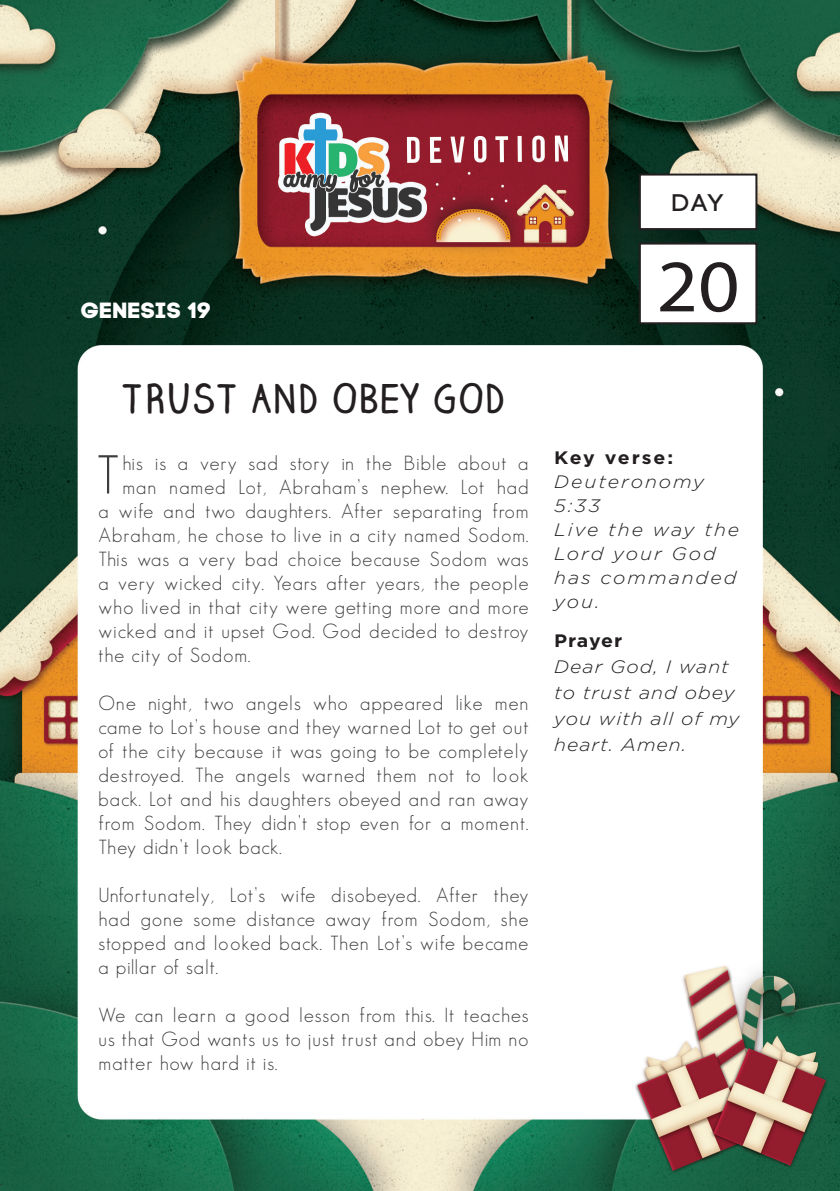
<style>
.page{position:relative;width:840px;height:1191px;background:#fff}
.page>*{position:absolute;margin:0;border:0;box-sizing:border-box;transform-origin:0 0}
.t1{font:74.4px "Myriad Hebrew";color:#231f20;scale:1.08 1}
.t2{font:300 53.6px "Geosans";color:#3e3e3f}
.t3{font:700 38.2px "Claire Hand";letter-spacing:.05em;color:#231f20}
.t4{font:24px "Code Pro";color:#231f20;scale:1.08 1}
.t5{font:22px "Code Pro Bold";letter-spacing:.01em;color:#fff;scale:1.08 1}
.t6{font:300 20px/24px "Geosans";letter-spacing:.05em;color:#3e3e3f;text-align:justify}
.t7{font:italic 300 18px/24px "Gotham";letter-spacing:.1em;color:#231f20;scale:1.08 1}
.t8{font:italic 300 18px/26px "Gotham";letter-spacing:.05em;color:#231f20;scale:1.08 1}
.t9{font:700 18px "Gotham";letter-spacing:.07em;color:#231f20;scale:1.08 1}
</style>
<div class="page">
<img style="left:0;top:0;width:839px;height:1191px">
<div style="left:639px;top:174px;width:117px;height:55px;background:#fff"></div>
<div style="left:638px;top:173px;width:119px;height:57px;border:2px solid #231f20"></div>
<div style="left:639px;top:243px;width:117px;height:80px;background:#fff"></div>
<div style="left:638px;top:242px;width:119px;height:82px;border:2px solid #231f20"></div>
<p class="t5" style="left:81px;top:297px;width:122px">GENESIS 19</p>
<p class="t4" style="left:671px;top:189px;width:50px">day</p>
<p class="t1" style="left:656px;top:246px;width:78px">20</p>
<p class="t3" style="left:122px;top:372px;width:383px">TRUST AND OBEY GOD</p>
<h2 class="t2" style="left:96px;top:445px;width:25px">T</h2>
<p class="t6" style="left:122px;top:450px;width:407px">his is a very sad story in the Bible about a</p>
<p class="t6" style="left:122px;top:474px;width:407px">man named Lot, Abraham’s nephew. Lot had</p>
<p class="t6" style="left:98px;top:498px;width:431px">a wife and two daughters. After separating from</p>
<p class="t6" style="left:98px;top:522px;width:431px">Abraham, he chose to live in a city named Sodom.</p>
<p class="t6" style="left:98px;top:546px;width:431px">This was a very bad choice because Sodom was</p>
<p class="t6" style="left:98px;top:570px;width:431px">a very wicked city. Years after years, the people</p>
<p class="t6" style="left:98px;top:594px;width:431px">who lived in that city were getting more and more</p>
<p class="t6" style="left:98px;top:618px;width:431px">wicked and it upset God. God decided to destroy</p>
<p class="t6" style="left:98px;top:642px;width:153px">the city of Sodom.</p>
<p class="t6" style="left:98px;top:690px;width:431px">One night, two angels who appeared like men came to Lot’s house and they warned Lot to get out of the city because it was going to be completely destroyed. The angels warned them not to look back. Lot and his daughters obeyed and ran away from Sodom. They didn’t stop even for a moment.<br>They didn’t look back.</p>
<p class="t6" style="left:98px;top:882px;width:431px">Unfortunately, Lot’s wife disobeyed. After they had gone some distance away from Sodom, she stopped and looked back. Then Lot’s wife became a pillar of salt.</p>
<p class="t6" style="left:98px;top:1002px;width:431px">We can learn a good lesson from this. It teaches us that God wants us to just trust and obey Him no matter how hard it is.</p>
<p class="t9" style="left:554px;top:445px;width:112px">Key verse:</p>
<p class="t7" style="left:554px;top:469px;width:140px">Deuteronomy<br>5:33</p>
<p class="t7" style="left:554px;top:517px;width:173px">Live the way the<br>Lord your God has commanded you.</p>
<p class="t9" style="left:554px;top:628px;width:64px">Prayer</p>
<p class="t8" style="left:554px;top:653px;width:173px">Dear God, I want to trust and obey you with all of my heart. Amen.</p>
</div>
